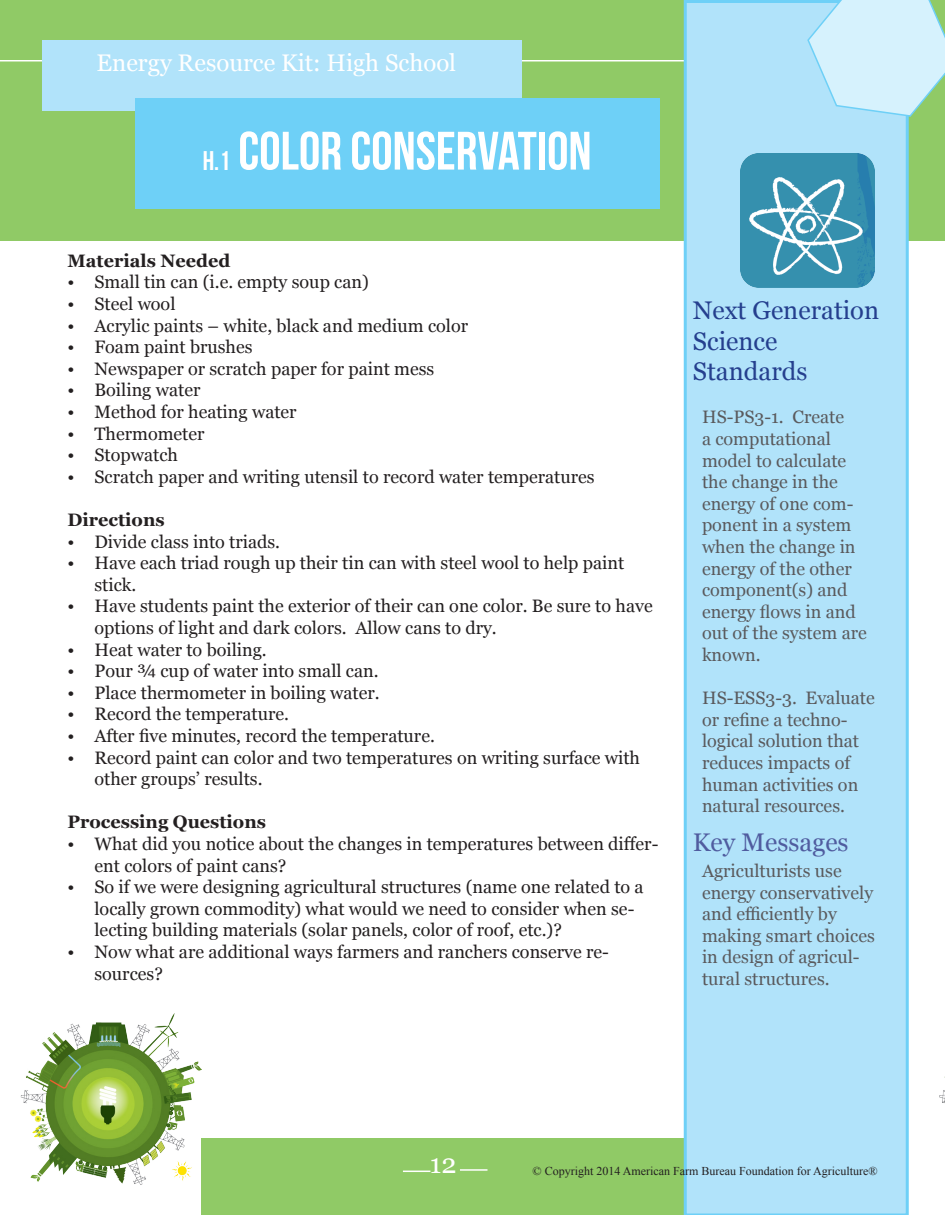
<style>
.page{position:relative;width:945px;height:1215px;background:#fff}
.page>*{position:absolute;margin:0;border:0;box-sizing:border-box;transform-origin:0 0}
.t1{font:54px "Bebas Neue";color:#fff}
.t2{font:27px "Georgia";color:#fff}
.t3{font:25.5px/30.6px "Georgia";color:#253f8e}
.t4{font:25.5px "Georgia";color:#505c9f}
.t5{font:24px "Georgia";color:#fff}
.t6{font:18px/21.6px "Georgia";color:#231f20}
.t7{font:18px/21.6px "Georgia";color:#5a5a5d}
.t8{font:700 18px "Georgia";color:#231f20}
.t9{font:12px "Times New Roman";color:#231f20}
.s1{font-size:27px}
</style>
<div class="page">
<div style="left:201px;top:1138px;width:484px;height:77px;background:#90ca66"></div>
<div style="left:0;top:0;width:932px;height:241px;background:#90ca66"></div>
<hr style="left:0;top:60px;width:945px;height:2px;background:#fff">
<svg style="left:403px;top:1171px;width:27px;height:1px"></svg>
<hr style="left:460px;top:1169px;width:28px;height:2px;background:#fff">
<div style="left:684px;top:0;width:225px;height:1215px;background:#b1e3fa"></div>
<div style="left:42px;top:40px;width:480px;height:71px;background:#b1e3fa"></div>
<div style="left:135px;top:98px;width:524px;height:111px;background:#6ed0f7"></div>
<img style="left:740px;top:154px;width:134px;height:134px">
<img style="left:939px;top:1076px;width:6px;height:27px">
<div style="left:932px;top:0;width:13px;height:241px;background:#90ca66"></div>
<svg style="left:806px;top:0;width:139px;height:118px;background:#c8ecf2"></svg>
<img style="left:20px;top:1014px;width:181px;height:171px">
<p class="t5" style="left:97px;top:46px;width:361px">Energy Resource Kit: High School</p>
<p class="t1" style="left:203px;top:121px;width:390px"><span class="s1">H.1</span> COLOR CONSERVATION</p>
<p class="t8" style="left:68px;top:249px;width:164px">Materials Needed</p>
<p class="t6" style="left:68px;top:271px;width:303px">• Small tin can (i.e. empty soup can)</p>
<p class="t6" style="left:68px;top:292px;width:109px">• Steel wool</p>
<p class="t6" style="left:68px;top:314px;width:402px">• Acrylic paints – white, black and medium color</p>
<p class="t6" style="left:68px;top:336px;width:187px">• Foam paint brushes</p>
<p class="t6" style="left:68px;top:357px;width:368px">• Newspaper or scratch paper for paint mess</p>
<p class="t6" style="left:68px;top:379px;width:134px">• Boiling water</p>
<p class="t6" style="left:68px;top:400px;width:231px">• Method for heating water</p>
<p class="t6" style="left:68px;top:422px;width:139px">• Thermometer</p>
<p class="t6" style="left:68px;top:444px;width:112px">• Stopwatch</p>
<p class="t6" style="left:68px;top:465px;width:529px">• Scratch paper and writing utensil to record water temperatures</p>
<p class="t8" style="left:68px;top:508px;width:99px">Directions</p>
<p class="t6" style="left:68px;top:530px;width:214px">• Divide class into triads.</p>
<p class="t6" style="left:94px;top:552px;width:531px;text-indent:-27px">• Have each triad rough up their tin can with steel wool to help paint stick.</p>
<p class="t6" style="left:94px;top:595px;width:560px;text-indent:-27px">• Have students paint the exterior of their can one color. Be sure to have options of light and dark colors. Allow cans to dry.</p>
<p class="t6" style="left:68px;top:638px;width:201px">• Heat water to boiling.</p>
<p class="t6" style="left:68px;top:660px;width:313px">• Pour ¾ cup of water into small can.</p>
<p class="t6" style="left:68px;top:681px;width:314px">• Place thermometer in boiling water.</p>
<p class="t6" style="left:68px;top:703px;width:223px">• Record the temperature.</p>
<p class="t6" style="left:68px;top:724px;width:369px">• After five minutes, record the temperature.</p>
<p class="t6" style="left:94px;top:746px;width:547px;text-indent:-27px">• Record paint can color and two temperatures on writing surface with other groups’ results.</p>
<p class="t8" style="left:68px;top:811px;width:200px">Processing Questions</p>
<p class="t6" style="left:94px;top:832px;width:566px;text-indent:-27px">• What did you notice about the changes in temperatures between differ&shy;ent colors of paint cans?</p>
<p class="t6" style="left:94px;top:876px;width:551px;text-indent:-27px">• So if we were designing agricultural structures (name one related to a locally grown commodity) what would we need to consider when se&shy;lecting building materials (solar panels, color of roof, etc.)?</p>
<p class="t6" style="left:94px;top:940px;width:516px;text-indent:-27px">• Now what are additional ways farmers and ranchers conserve re&shy;sources?</p>
<p class="t3" style="left:693px;top:294px;width:188px">Next Generation<br>Science<br>Standards</p>
<p class="t7" style="left:702px;top:406px;width:166px">HS-PS3-1. Create<br>a computational model to calculate the change in the energy of one com&shy;ponent in a system when the change in energy of the other component(s) and energy flows in and out of the system are known.</p>
<p class="t7" style="left:702px;top:687px;width:174px">HS-ESS3-3. Evaluate or refine a techno&shy;logical solution that reduces impacts of human activities on natural resources.</p>
<p class="t4" style="left:693px;top:823px;width:157px">Key Messages</p>
<p class="t7" style="left:702px;top:859px;width:174px">Agriculturists use energy conservatively and efficiently by making smart choices in design of agricul&shy;tural structures.</p>
<p class="t2" style="left:430px;top:1144px;width:28px">12</p>
<p class="t9" style="left:533px;top:1163px;width:346px">© Copyright 2014 American Farm Bureau Foundation for Agriculture®</p>
</div>
